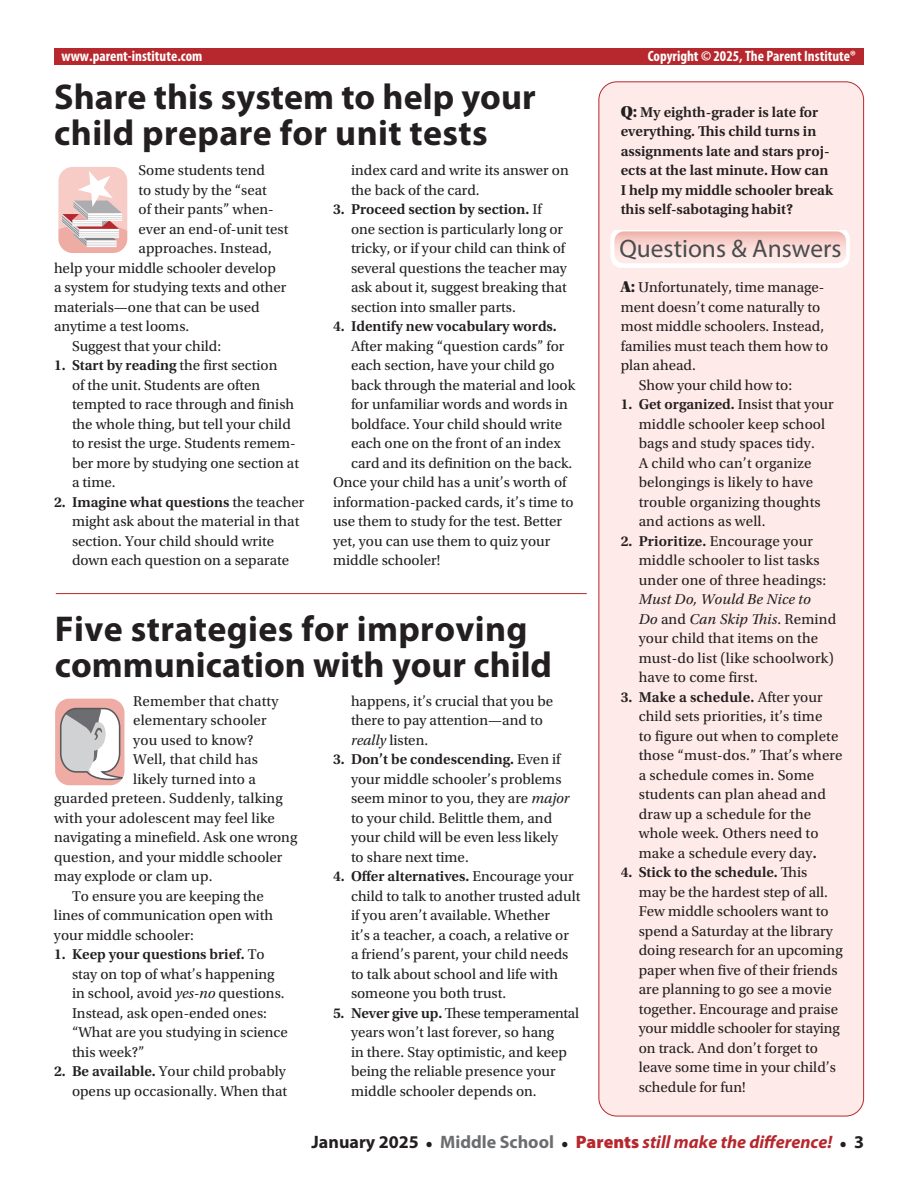
<style>
.page{position:relative;width:918px;height:1188px;background:#fff}
.page>*{position:absolute;margin:0;border:0;box-sizing:border-box;transform-origin:0 0}
.t1{font:700 36px/36px "Myriad Pro";letter-spacing:.005em;color:#231f20}
.t2{font:25.35px "Block Berthold BQ";color:#4b4c4d}
.t3{font:italic 700 18px "Myriad Pro";color:#b6282d}
.t4{font:15px/19.5px "Utopia Std";color:#231f20}
.t5{font:600 15px/19.5px "Utopia Std";color:#231f20}
.t6{font:700 condensed 15px "Myriad Pro";color:#fff}
.s1{font-weight:600}
.s2{font-style:italic}
.s3{font-family:"Utopia Std Black Headline";font-weight:400;font-size:16.5px}
.s4{font-family:"Utopia Std Black Headline";font-size:16.5px}
.s5{font-style:normal;color:#231f20}
.s6{font-family:"Utopia Std";font-style:normal;font-size:15px;color:#231f20}
.s7{font-style:normal;color:#6c6d70}
.s8{font-weight:900;font-style:normal}
</style>
<div class="page">
<div style="left:599px;top:82px;width:265px;height:1034px;background:#feeae8;border-radius:18px"></div>
<div style="left:54px;top:49px;width:810px;height:16px;background:#b6282d"></div>
<svg style="left:55px;top:698px;width:70px;height:88px"></svg>
<svg style="left:58px;top:167px;width:70px;height:86px"></svg>
<hr style="left:56px;top:593px;width:531px;height:1px;background:#b6282d">
<svg style="left:610px;top:231px;width:240px;height:37px"></svg>
<img style="left:614px;top:231px;width:232px;height:32px">
<p class="t6" style="left:62px;top:46px;width:142px">www.parent-institute.com</p>
<p class="t6" style="left:648px;top:46px;width:210px">Copyright © 2025, The Parent Institute®</p>
<h1 class="t1" style="left:54px;top:77px;width:483px">Share this system to help your child prepare for unit tests</h1>
<p class="t4" style="left:139px;top:161px;width:128px">Some students tend</p>
<p class="t4" style="left:139px;top:180px;width:130px">to study by the “seat</p>
<p class="t4" style="left:139px;top:200px;width:137px">of their pants” when-</p>
<p class="t4" style="left:139px;top:219px;width:151px">ever an end-of-unit test</p>
<p class="t4" style="left:139px;top:239px;width:135px">approaches. Instead,</p>
<p class="t4" style="left:54px;top:258px;width:223px">help your middle schooler develop</p>
<p class="t4" style="left:54px;top:278px;width:234px">a system for studying texts and other</p>
<p class="t4" style="left:54px;top:297px;width:207px">materials—one that can be used</p>
<p class="t4" style="left:54px;top:317px;width:137px">anytime a test looms.</p>
<p class="t4" style="left:72px;top:336px;width:151px">Suggest that your child:</p>
<p class="t4" style="left:72px;top:356px;width:229px;text-indent:-18px"><span class="s1">1. Start by reading</span> the first section<br>of the unit. Students are often tempted to race through and finish the whole thing, but tell your child to resist the urge. Students remem&shy;ber more by studying one section at a time.</p>
<p class="t4" style="left:72px;top:492px;width:234px;text-indent:-18px"><span class="s1">2. Imagine what questions</span> the teacher might ask about the material in that section. Your child should write down each question on a separate</p>
<p class="t4" style="left:351px;top:161px;width:219px">index card and write its answer on the back of the card.</p>
<p class="t4" style="left:351px;top:200px;width:217px;text-indent:-18px"><span class="s1">3. Proceed section by section.</span> If one section is particularly long or tricky, or if your child can think of several questions the teacher may ask about it, suggest breaking that section into smaller parts.</p>
<p class="t5" style="left:333px;top:317px;width:225px">4. Identify new vocabulary words.</p>
<p class="t4" style="left:351px;top:336px;width:215px">After making “question cards” for</p>
<p class="t4" style="left:351px;top:356px;width:205px">each section, have your child go</p>
<p class="t4" style="left:351px;top:375px;width:226px">back through the material and look</p>
<p class="t4" style="left:351px;top:395px;width:218px">for unfamiliar words and words in</p>
<p class="t4" style="left:351px;top:414px;width:213px">boldface. Your child should write</p>
<p class="t4" style="left:351px;top:434px;width:211px">each one on the front of an index</p>
<p class="t4" style="left:351px;top:453px;width:223px">card and its definition on the back.</p>
<p class="t4" style="left:333px;top:473px;width:235px">Once your child has a unit’s worth of</p>
<p class="t4" style="left:333px;top:492px;width:242px">information-packed cards, it’s time to</p>
<p class="t4" style="left:333px;top:512px;width:231px">use them to study for the test. Better</p>
<p class="t4" style="left:333px;top:531px;width:219px">yet, you can use them to quiz your</p>
<p class="t4" style="left:333px;top:551px;width:109px">middle schooler!</p>
<h1 class="t1" style="left:55px;top:610px;width:499px">Five strategies for improving communication with your child</h1>
<p class="t4" style="left:133px;top:691px;width:147px">Remember that chatty</p>
<p class="t4" style="left:133px;top:711px;width:135px">elementary schooler</p>
<p class="t4" style="left:133px;top:730px;width:122px">you used to know?</p>
<p class="t4" style="left:133px;top:750px;width:126px">Well, that child has</p>
<p class="t4" style="left:133px;top:769px;width:124px">likely turned into a</p>
<p class="t4" style="left:54px;top:789px;width:230px">guarded preteen. Suddenly, talking</p>
<p class="t4" style="left:54px;top:808px;width:222px">with your adolescent may feel like</p>
<p class="t4" style="left:54px;top:828px;width:245px">navigating a minefield. Ask one wrong</p>
<p class="t4" style="left:54px;top:847px;width:230px">question, and your middle schooler</p>
<p class="t4" style="left:54px;top:867px;width:160px">may explode or clam up.</p>
<p class="t4" style="left:72px;top:886px;width:193px">To ensure you are keeping the</p>
<p class="t4" style="left:54px;top:906px;width:221px">lines of communication open with</p>
<p class="t4" style="left:54px;top:925px;width:141px">your middle schooler:</p>
<p class="t4" style="left:72px;top:945px;width:217px;text-indent:-18px"><span class="s1">1. Keep your questions brief.</span> To stay on top of what’s happening in school, avoid <span class="s2">yes-no</span> questions.<br>Instead, ask open-ended ones: “What are you studying in science this week?”</p>
<p class="t4" style="left:54px;top:1062px;width:235px;text-align:right"><span class="s1">2. Be available.</span> Your child probably opens up occasionally. When that</p>
<p class="t4" style="left:351px;top:691px;width:204px">happens, it’s crucial that you be there to pay attention—and to <span class="s2">really</span> listen.</p>
<p class="t4" style="left:351px;top:750px;width:220px;text-indent:-18px"><span class="s1">3. Don’t be condescending.</span> Even if your middle schooler’s problems seem minor to you, they are <span class="s2">major </span>to your child. Belittle them, and your child will be even less likely to share next time.</p>
<p class="t4" style="left:351px;top:867px;width:231px;text-indent:-18px"><span class="s1">4. Offer alternatives.</span> Encourage your child to talk to another trusted adult if you aren’t available. Whether<br>it’s a teacher, a coach, a relative or<br>a friend’s parent, your child needs to talk about school and life with someone you both trust.</p>
<p class="t4" style="left:351px;top:1003px;width:230px;text-indent:-18px"><span class="s1">5. Never give up.</span> These temperamental years won’t last forever, so hang<br>in there. Stay optimistic, and keep being the reliable presence your middle schooler depends on.</p>
<p class="t5" style="left:621px;top:102px;width:214px"><span class="s3">Q:</span> My eighth-grader is late for everything. This child turns in assignments late and stars proj&shy;ects at the last minute. How can<br>I help my middle schooler break this self-sabotaging habit?</p>
<h2 class="t2" style="left:619px;top:232px;width:224px">Questions &amp; Answers</h2>
<p class="t4" style="left:621px;top:278px;width:205px"><span class="s4">A:</span> Unfortunately, time manage-</p>
<p class="t4" style="left:621px;top:297px;width:201px">ment doesn’t come naturally to</p>
<p class="t4" style="left:621px;top:317px;width:205px">most middle schoolers. Instead,</p>
<p class="t4" style="left:621px;top:336px;width:209px">families must teach them how to</p>
<p class="t4" style="left:621px;top:356px;width:77px">plan ahead.</p>
<p class="t4" style="left:639px;top:375px;width:155px">Show your child how to:</p>
<p class="t4" style="left:639px;top:395px;width:196px;text-indent:-18px"><span class="s1">1. Get organized.</span> Insist that your middle schooler keep school bags and study spaces tidy.<br>A child who can’t organize belongings is likely to have trouble organizing thoughts and actions as well.</p>
<p class="t4" style="left:639px;top:531px;width:189px;text-indent:-18px"><span class="s1">2. Prioritize.</span> Encourage your middle schooler to list tasks under one of three headings:</p>
<p class="t4" style="left:639px;top:590px;width:199px"><span class="s2">Must Do, Would Be Nice to<br>Do</span> and <span class="s2">Can Skip This</span>. Remind your child that items on the must-do list (like schoolwork) have to come first.</p>
<p class="t4" style="left:639px;top:687px;width:205px;text-indent:-18px"><span class="s1">3. Make a schedule.</span> After your child sets priorities, it’s time<br>to figure out when to complete those “must-dos.” That’s where a schedule comes in. Some students can plan ahead and draw up a schedule for the whole week. Others need to make a schedule every day<span class="s1">.</span></p>
<p class="t4" style="left:639px;top:863px;width:206px;text-indent:-18px"><span class="s1">4. Stick to the schedule.</span> This<br>may be the hardest step of all.<br>Few middle schoolers want to spend a Saturday at the library doing research for an upcoming paper when five of their friends are planning to go see a movie together. Encourage and praise your middle schooler for staying on track. And don’t forget to leave some time in your child’s schedule for fun!</p>
<p class="t3" style="left:312px;top:1130px;width:554px"><span class="s5">January 2025</span> <span class="s6">•</span> <span class="s7">Middle School</span> <span class="s6">•</span> <span class="s8">Parents</span> still make the difference! <span class="s6">•</span> <span class="s5">3</span></p>
</div>
